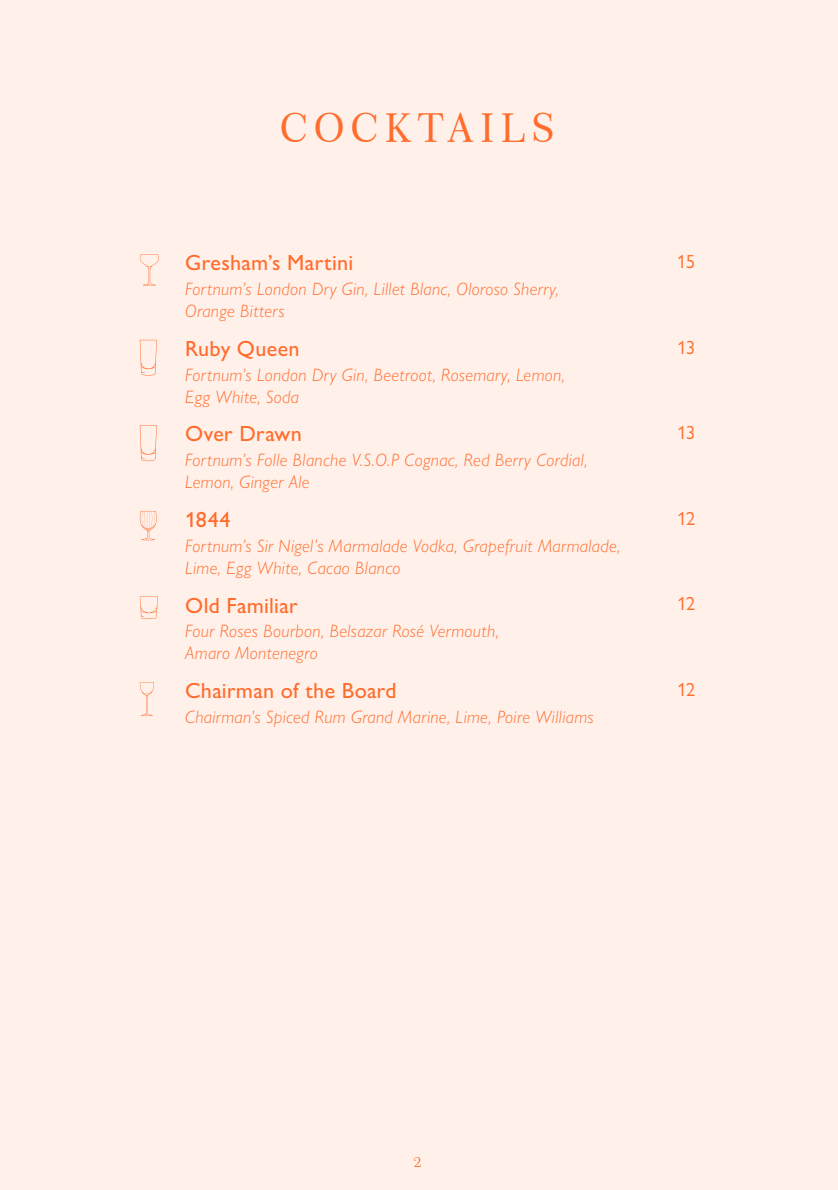
<style>
.page{position:relative;width:838px;height:1190px;background:#fff0ea}
.page>*{position:absolute;margin:0;border:0;box-sizing:border-box;transform-origin:0 0}
.t1{font:40px "Century 751 BT Roman B";letter-spacing:.14em;color:#ff6c2c}
.t2{font:500 22px "Gill Sans Nova";letter-spacing:.015em;color:#ff6c2c}
.t3{font:19px "Gill Sans Nova";letter-spacing:-.04em;color:#ff6c2c}
.t4{font:italic 300 18px/22px "Gill Sans Nova";letter-spacing:.02em;color:#ff6c2c}
.t5{font:14px "Century 751 BT Roman No 2 B";color:#ff6c2c}
</style>
<div class="page">
<svg style="left:139px;top:254px;width:20px;height:32px"></svg>
<svg style="left:140px;top:340px;width:17px;height:35px"></svg>
<svg style="left:140px;top:425px;width:17px;height:36px"></svg>
<svg style="left:140px;top:511px;width:17px;height:29px"></svg>
<svg style="left:140px;top:596px;width:18px;height:23px"></svg>
<svg style="left:140px;top:682px;width:14px;height:34px"></svg>
<h1 class="t1" style="left:280px;top:104px;width:277px">COCKTAILS</h1>
<p class="t2" style="left:185px;top:249px;width:169px">Gresham’s Martini</p>
<p class="t4" style="left:185px;top:278px;width:375px">Fortnum’s London Dry Gin, Lillet Blanc, Oloroso Sherry,<br>Orange Bitters</p>
<p class="t2" style="left:185px;top:335px;width:116px">Ruby Queen</p>
<p class="t4" style="left:185px;top:363px;width:381px">Fortnum’s London Dry Gin, Beetroot, Rosemary, Lemon,<br>Egg White, Soda</p>
<p class="t2" style="left:185px;top:420px;width:118px">Over Drawn</p>
<p class="t4" style="left:185px;top:449px;width:404px">Fortnum’s Folle Blanche V.S.O.P Cognac, Red Berry Cordial,<br>Lemon, Ginger Ale</p>
<p class="t2" style="left:185px;top:506px;width:47px">1844</p>
<p class="t4" style="left:185px;top:534px;width:437px">Fortnum’s Sir Nigel’s Marmalade Vodka, Grapefruit Marmalade,<br>Lime, Egg White, Cacao Blanco</p>
<p class="t2" style="left:185px;top:592px;width:114px">Old Familiar</p>
<p class="t4" style="left:185px;top:620px;width:315px">Four Roses Bourbon, Belsazar Rosé Vermouth,<br>Amaro Montenegro</p>
<p class="t2" style="left:185px;top:677px;width:213px">Chairman of the Board</p>
<p class="t4" style="left:185px;top:705px;width:410px">Chairman’s Spiced Rum Grand Marine, Lime, Poire Williams</p>
<p class="t3" style="left:677px;top:250px;width:20px">15</p>
<p class="t3" style="left:677px;top:336px;width:20px">13</p>
<p class="t3" style="left:677px;top:421px;width:20px">13</p>
<p class="t3" style="left:677px;top:507px;width:20px">12</p>
<p class="t3" style="left:677px;top:592px;width:20px">12</p>
<p class="t3" style="left:677px;top:678px;width:20px">12</p>
<p class="t5" style="left:414px;top:1153px;width:9px">2</p>
</div>
